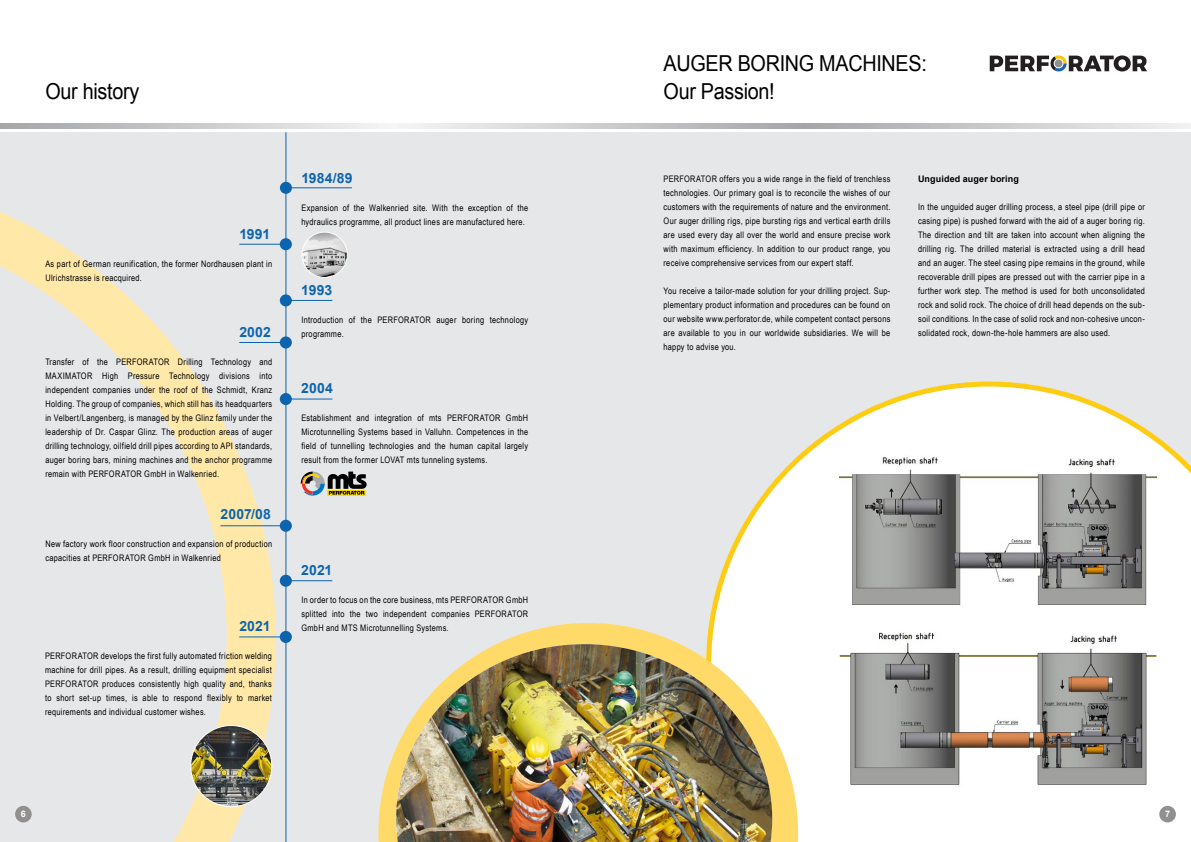
<style>
.page{position:relative;width:1191px;height:842px;background:#fff}
.page>*{position:absolute;margin:0;border:0;box-sizing:border-box;transform-origin:0 0}
.t1{font:22px/28px "Arial";letter-spacing:-.015em;color:#000;scale:.9 1}
.t2{font:700 14px "Arial";letter-spacing:.01em;color:#0c64ae}
.t3{font:9px/14px "Arial Narrow";letter-spacing:.03em;color:#000;text-align:justify}
.t4{font:700 9px "Arial";letter-spacing:.015em;color:#000}
.t5{font:700 9px "Arial";color:#fff}
</style>
<div class="page">
<div style="left:0;top:132px;width:1191px;height:710px;background:#e6e7e8"></div>
<svg style="left:709px;top:382px;width:482px;height:460px"></svg>
<svg style="left:378px;top:623px;width:420px;height:219px"></svg>
<img style="left:396px;top:644px;width:376px;height:198px">
<img style="left:839px;top:630px;width:317px;height:166px">
<img style="left:839px;top:455px;width:317px;height:161px">
<svg style="left:0;top:211px;width:276px;height:631px"></svg>
<svg style="left:0;top:124px;width:1191px;height:5px;background:#caccce"></svg>
<div style="left:15px;top:806px;width:17px;height:16px;background:#928f8f;border-radius:50%"></div>
<div style="left:1159px;top:806px;width:16px;height:16px;background:#928f8f;border-radius:50%"></div>
<svg style="left:989px;top:55px;width:158px;height:17px"></svg>
<hr style="left:285px;top:132px;width:1px;height:710px;background:#0c64ae">
<div style="left:280px;top:182px;width:12px;height:12px;background:#0c64ae;border-radius:50%"></div>
<hr style="left:286px;top:187px;width:66px;height:1px;background:#0c64ae">
<div style="left:280px;top:238px;width:12px;height:12px;background:#0c64ae;border-radius:50%"></div>
<div style="left:280px;top:336px;width:12px;height:12px;background:#0c64ae;border-radius:50%"></div>
<div style="left:280px;top:631px;width:12px;height:12px;background:#0c64ae;border-radius:50%"></div>
<div style="left:280px;top:520px;width:12px;height:12px;background:#0c64ae;border-radius:50%"></div>
<hr style="left:239px;top:244px;width:47px;height:1px;background:#0c64ae">
<hr style="left:239px;top:342px;width:47px;height:1px;background:#0c64ae">
<hr style="left:239px;top:636px;width:47px;height:1px;background:#0c64ae">
<hr style="left:220px;top:525px;width:66px;height:1px;background:#0c64ae">
<div style="left:280px;top:294px;width:12px;height:12px;background:#0c64ae;border-radius:50%"></div>
<div style="left:280px;top:393px;width:12px;height:12px;background:#0c64ae;border-radius:50%"></div>
<div style="left:280px;top:575px;width:12px;height:12px;background:#0c64ae;border-radius:50%"></div>
<hr style="left:286px;top:300px;width:46px;height:1px;background:#0c64ae">
<hr style="left:286px;top:399px;width:46px;height:1px;background:#0c64ae">
<hr style="left:286px;top:580px;width:46px;height:1px;background:#0c64ae">
<img style="left:303px;top:232px;width:43px;height:44px">
<div style="left:301px;top:232px;width:47px;height:46px;border:1px solid #fff;border-radius:50%"></div>
<img style="left:191px;top:725px;width:81px;height:82px;border-radius:41px">
<div style="left:190px;top:725px;width:82px;height:82px;border:1px solid #fff;border-radius:50%"></div>
<svg style="left:301px;top:472px;width:66px;height:24px"></svg>
<h1 class="t1" style="left:45px;top:77px;width:106px">Our history</h1>
<h2 class="t2" style="left:239px;top:225px;width:32px">1991</h2>
<p class="t3" style="left:45px;top:256px;width:228px">As part of German reunification, the former Nordhausen plant in<br>Ulrichstrasse is reacquired.</p>
<h2 class="t2" style="left:239px;top:323px;width:33px">2002</h2>
<p class="t3" style="left:45px;top:354px;width:228px">Transfer of the PERFORATOR Drilling Technology and MAXIMATOR High Pressure Technology divisions into independent companies under the roof of the Schmidt, Kranz Holding. The group of companies, which still has its headquarters in Velbert/Langenberg, is managed by the Glinz family under the leadership of Dr. Caspar Glinz. The production areas of auger drilling technology, oilfield drill pipes according to API standards, auger boring bars, mining machines and the anchor programme remain with PERFORATOR GmbH in Walkenried.</p>
<h2 class="t2" style="left:220px;top:505px;width:52px">2007/08</h2>
<p class="t3" style="left:45px;top:536px;width:228px">New factory work floor construction and expansion of production capacities at PERFORATOR GmbH in Walkenried</p>
<h2 class="t2" style="left:239px;top:617px;width:33px">2021</h2>
<p class="t3" style="left:45px;top:648px;width:228px">PERFORATOR develops the first fully automated friction welding machine for drill pipes. As a result, drilling equipment specialist PERFORATOR produces consistently high quality and, thanks to short set-up times, is able to respond flexibly to market requirements and individual customer wishes.</p>
<h2 class="t2" style="left:301px;top:169px;width:53px">1984/89</h2>
<p class="t3" style="left:301px;top:200px;width:228px">Expansion of the Walkenried site. With the exception of the hydraulics programme, all product lines are manufactured here.</p>
<h2 class="t2" style="left:301px;top:281px;width:33px">1993</h2>
<p class="t3" style="left:301px;top:312px;width:228px">Introduction of the PERFORATOR auger boring technology programme.</p>
<h2 class="t2" style="left:301px;top:379px;width:33px">2004</h2>
<p class="t3" style="left:301px;top:410px;width:228px">Establishment and integration of mts PERFORATOR GmbH Microtunnelling Systems based in Valluhn. Competences in the field of tunnelling technologies and the human capital largely result from the former LOVAT mts tunneling systems.</p>
<h2 class="t2" style="left:301px;top:561px;width:33px">2021</h2>
<p class="t3" style="left:301px;top:592px;width:228px">In order to focus on the core business, mts PERFORATOR GmbH splitted into the two independent companies PERFORATOR GmbH and MTS Microtunnelling Systems.</p>
<h1 class="t1" style="left:663px;top:49px;width:294px">AUGER BORING MACHINES:<br>Our Passion!</h1>
<p class="t3" style="left:663px;top:172px;width:228px">PERFORATOR offers you a wide range in the field of trenchless technologies. Our primary goal is to reconcile the wishes of our customers with the requirements of nature and the environment.<br>Our auger drilling rigs, pipe bursting rigs and vertical earth drills are used every day all over the world and ensure precise work with maximum efficiency. In addition to our product range, you receive comprehensive services from our expert staff.</p>
<p class="t3" style="left:663px;top:284px;width:228px">You receive a tailor-made solution for your drilling project. Sup&shy;plementary product information and procedures can be found on our website www.perforator.de, while competent contact persons are available to you in our worldwide subsidiaries. We will be happy to advise you.</p>
<p class="t4" style="left:918px;top:173px;width:102px">Unguided auger boring</p>
<p class="t3" style="left:918px;top:200px;width:228px">In the unguided auger drilling process, a steel pipe (drill pipe or casing pipe) is pushed forward with the aid of a auger boring rig.<br>The direction and tilt are taken into account when aligning the drilling rig. The drilled material is extracted using a drill head and an auger. The steel casing pipe remains in the ground, while recoverable drill pipes are pressed out with the carrier pipe in a further work step. The method is used for both unconsolidated rock and solid rock. The choice of drill head depends on the sub&shy;soil conditions. In the case of solid rock and non-cohesive uncon&shy;solidated rock, down-the-hole hammers are also used.</p>
<p class="t5" style="left:21px;top:808px;width:7px">6</p>
<p class="t5" style="left:1165px;top:808px;width:7px">7</p>
</div>
